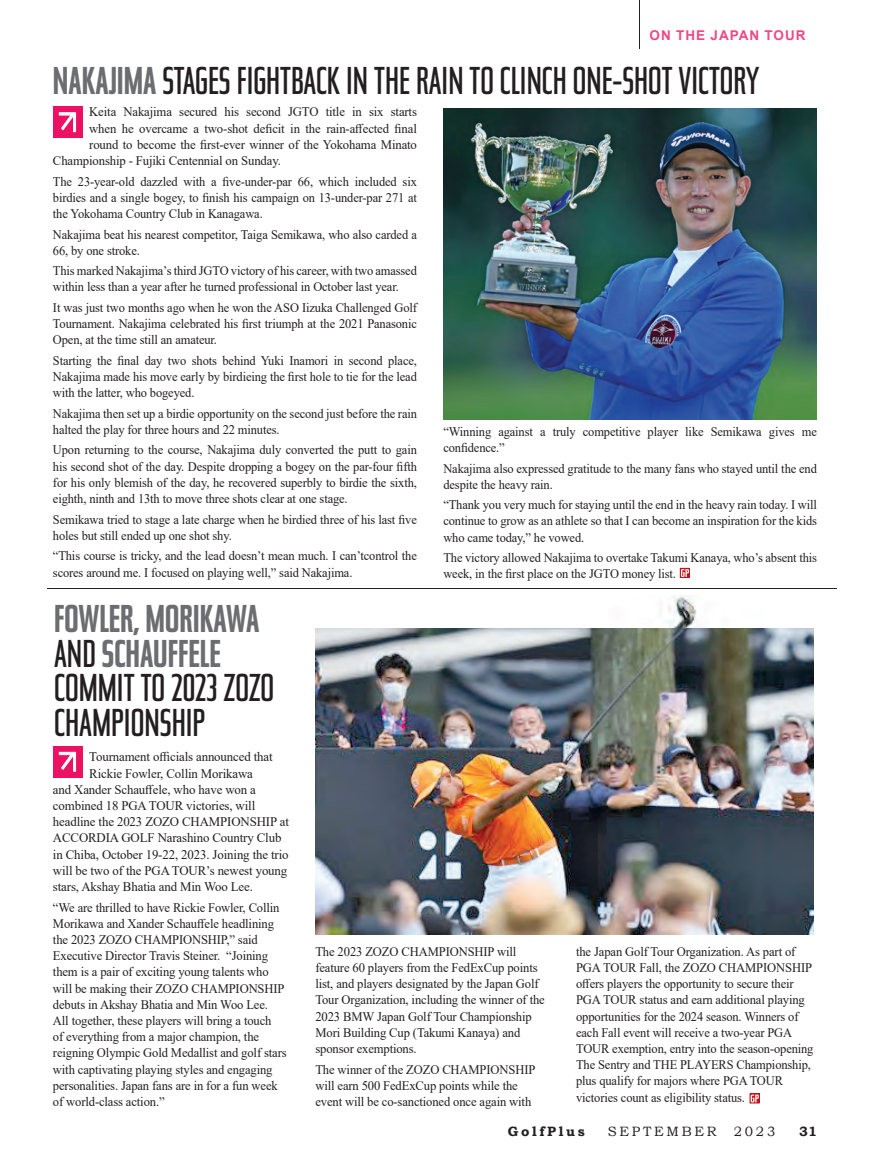
<style>
.page{position:relative;width:889px;height:1172px;background:#fff}
.page>*{position:absolute;margin:0;border:0;box-sizing:border-box;transform-origin:0 0}
.t1{font:39px/34.5px "Tasse";color:#231f20}
.t2{font:700 13.5px "Arial";letter-spacing:.075em;color:#ef4983}
.t3{font:13.5px "Bookman Old Style";letter-spacing:.2em;color:#231f20}
.t4{font:700 13.5px "Bookman Old Style";letter-spacing:.2em;color:#231f20}
.t5{font:13.2px/16.2px "Times New Roman";letter-spacing:-.01em;color:#231f20;scale:.95 1}
.t6{font:13.2px/16.2px "Times New Roman";letter-spacing:-.01em;color:#231f20;scale:.96 1}
.t7{font:13.2px "Times New Roman";letter-spacing:-.01em;color:#231f20}
.s1{font-weight:500;color:#6c6d70}
</style>
<div class="page">
<hr style="left:639px;top:0;width:1px;height:49px;background:#231f20">
<img style="left:315px;top:596px;width:499px;height:33px">
<img style="left:315px;top:629px;width:499px;height:305px">
<img style="left:443px;top:108px;width:374px;height:312px">
<hr style="left:47px;top:588px;width:790px;height:1px;background:#231f20">
<div style="left:53px;top:746px;width:29px;height:31px;background:#ec1163"></div>
<svg style="left:59px;top:752px;width:17px;height:20px"></svg>
<div style="left:53px;top:106px;width:29px;height:32px;background:#ec1163"></div>
<svg style="left:59px;top:112px;width:17px;height:20px"></svg>
<svg style="left:680px;top:568px;width:10px;height:10px"></svg>
<svg style="left:749px;top:1093px;width:11px;height:10px"></svg>
<p class="t2" style="left:649px;top:27px;width:158px">ON THE JAPAN TOUR</p>
<h1 class="t1" style="left:53px;top:68px;width:708px"><span class="s1">NAKAJIMA</span> STAGES FIGHTBACK IN THE RAIN TO CLINCH ONE-SHOT VICTORY</h1>
<p class="t7" style="left:89px;top:105px;width:329px">Keita Nakajima secured his second JGTO title in six starts</p>
<p class="t7" style="left:89px;top:121px;width:329px">when he overcame a two-shot deficit in the rain-affected final</p>
<p class="t7" style="left:89px;top:137px;width:329px">round to become the first-ever winner of the Yokohama Minato</p>
<p class="t7" style="left:53px;top:153px;width:229px">Championship - Fujiki Centennial on Sunday.</p>
<p class="t5" style="left:53px;top:173px;width:385px;text-align:justify">The 23-year-old dazzled with a five-under-par 66, which included six birdies and a single bogey, to finish his campaign on 13-under-par 271 at the Yokohama Country Club in Kanagawa.</p>
<p class="t5" style="left:53px;top:226px;width:385px">Nakajima beat his nearest competitor, Taiga Semikawa, who also carded a<br>66, by one stroke.</p>
<p class="t5" style="left:53px;top:263px;width:385px">This marked Nakajima’s third JGTO victory of his career, with two amassed within less than a year after he turned professional in October last year.</p>
<p class="t5" style="left:53px;top:299px;width:385px;text-align:justify">It was just two months ago when he won the ASO Iizuka Challenged Golf Tournament. Nakajima celebrated his first triumph at the 2021 Panasonic Open, at the time still an amateur.</p>
<p class="t5" style="left:53px;top:352px;width:385px;text-align:justify">Starting the final day two shots behind Yuki Inamori in second place, Nakajima made his move early by birdieing the first hole to tie for the lead with the latter, who bogeyed.</p>
<p class="t5" style="left:53px;top:405px;width:385px">Nakajima then set up a birdie opportunity on the second just before the rain halted the play for three hours and 22 minutes.</p>
<p class="t5" style="left:53px;top:442px;width:385px;text-align:justify">Upon returning to the course, Nakajima duly converted the putt to gain his second shot of the day. Despite dropping a bogey on the par-four fifth for his only blemish of the day, he recovered superbly to birdie the sixth, eighth, ninth and 13th to move three shots clear at one stage.</p>
<p class="t5" style="left:53px;top:511px;width:385px">Semikawa tried to stage a late charge when he birdied three of his last five holes but still ended up one shot shy.</p>
<p class="t5" style="left:53px;top:548px;width:385px">“This course is tricky, and the lead doesn’t mean much. I can’tcontrol the scores around me. I focused on playing well,” said Nakajima.</p>
<h1 class="t1" style="left:54px;top:606px;width:222px"><span class="s1">FOWLER, MORIKAWA<br></span>AND <span class="s1">SCHAUFFELE<br></span>COMMIT TO 2023 ZOZO<br>CHAMPIONSHIP</h1>
<p class="t5" style="left:443px;top:423px;width:395px">“Winning against a truly competitive player like Semikawa gives me confidence.”</p>
<p class="t5" style="left:443px;top:460px;width:395px">Nakajima also expressed gratitude to the many fans who stayed until the end despite the heavy rain.</p>
<p class="t5" style="left:443px;top:497px;width:395px;text-align:justify">“Thank you very much for staying until the end in the heavy rain today. I will continue to grow as an athlete so that I can become an inspiration for the kids who came today,” he vowed.</p>
<p class="t5" style="left:443px;top:550px;width:395px">The victory allowed Nakajima to overtake Takumi Kanaya, who’s absent this week, in the first place on the JGTO money list.</p>
<p class="t7" style="left:89px;top:750px;width:185px">Tournament officials announced that</p>
<p class="t7" style="left:89px;top:766px;width:165px">Rickie Fowler, Collin Morikawa</p>
<p class="t7" style="left:53px;top:782px;width:204px">and Xander Schauffele, who have won a</p>
<p class="t7" style="left:53px;top:798px;width:204px">combined 18 PGA TOUR victories, will</p>
<p class="t7" style="left:53px;top:814px;width:237px">headline the 2023 ZOZO CHAMPIONSHIP at</p>
<p class="t7" style="left:53px;top:831px;width:230px">ACCORDIA GOLF Narashino Country Club</p>
<p class="t7" style="left:53px;top:847px;width:237px">in Chiba, October 19-22, 2023. Joining the trio</p>
<p class="t7" style="left:53px;top:863px;width:236px">will be two of the PGA TOUR’s newest young</p>
<p class="t7" style="left:53px;top:879px;width:201px">stars, Akshay Bhatia and Min Woo Lee.</p>
<p class="t6" style="left:53px;top:899px;width:245px">“We are thrilled to have Rickie Fowler, Collin Morikawa and Xander Schauffele headlining the 2023 ZOZO CHAMPIONSHIP,” said Executive Director Travis Steiner. “Joining them is a pair of exciting young talents who will be making their ZOZO CHAMPIONSHIP debuts in Akshay Bhatia and Min Woo Lee.<br>All together, these players will bring a touch<br>of everything from a major champion, the reigning Olympic Gold Medallist and golf stars with captivating playing styles and engaging personalities. Japan fans are in for a fun week of world-class action.”</p>
<p class="t6" style="left:315px;top:943px;width:240px">The 2023 ZOZO CHAMPIONSHIP will feature 60 players from the FedExCup points list, and players designated by the Japan Golf Tour Organization, including the winner of the 2023 BMW Japan Golf Tour Championship Mori Building Cup (Takumi Kanaya) and sponsor exemptions.</p>
<p class="t6" style="left:315px;top:1061px;width:231px">The winner of the ZOZO CHAMPIONSHIP will earn 500 FedExCup points while the event will be co-sanctioned once again with</p>
<p class="t6" style="left:576px;top:943px;width:249px">the Japan Golf Tour Organization. As part of PGA TOUR Fall, the ZOZO CHAMPIONSHIP offers players the opportunity to secure their PGA TOUR status and earn additional playing opportunities for the 2024 season. Winners of each Fall event will receive a two-year PGA TOUR exemption, entry into the season-opening The Sentry and THE PLAYERS Championship, plus qualify for majors where PGA TOUR victories count as eligibility status.</p>
<p class="t4" style="left:508px;top:1123px;width:78px">GolfPlus</p>
<p class="t3" style="left:608px;top:1123px;width:110px">SEPTEMBER</p>
<p class="t3" style="left:734px;top:1123px;width:43px">2023</p>
<p class="t4" style="left:799px;top:1123px;width:19px">31</p>
</div>
